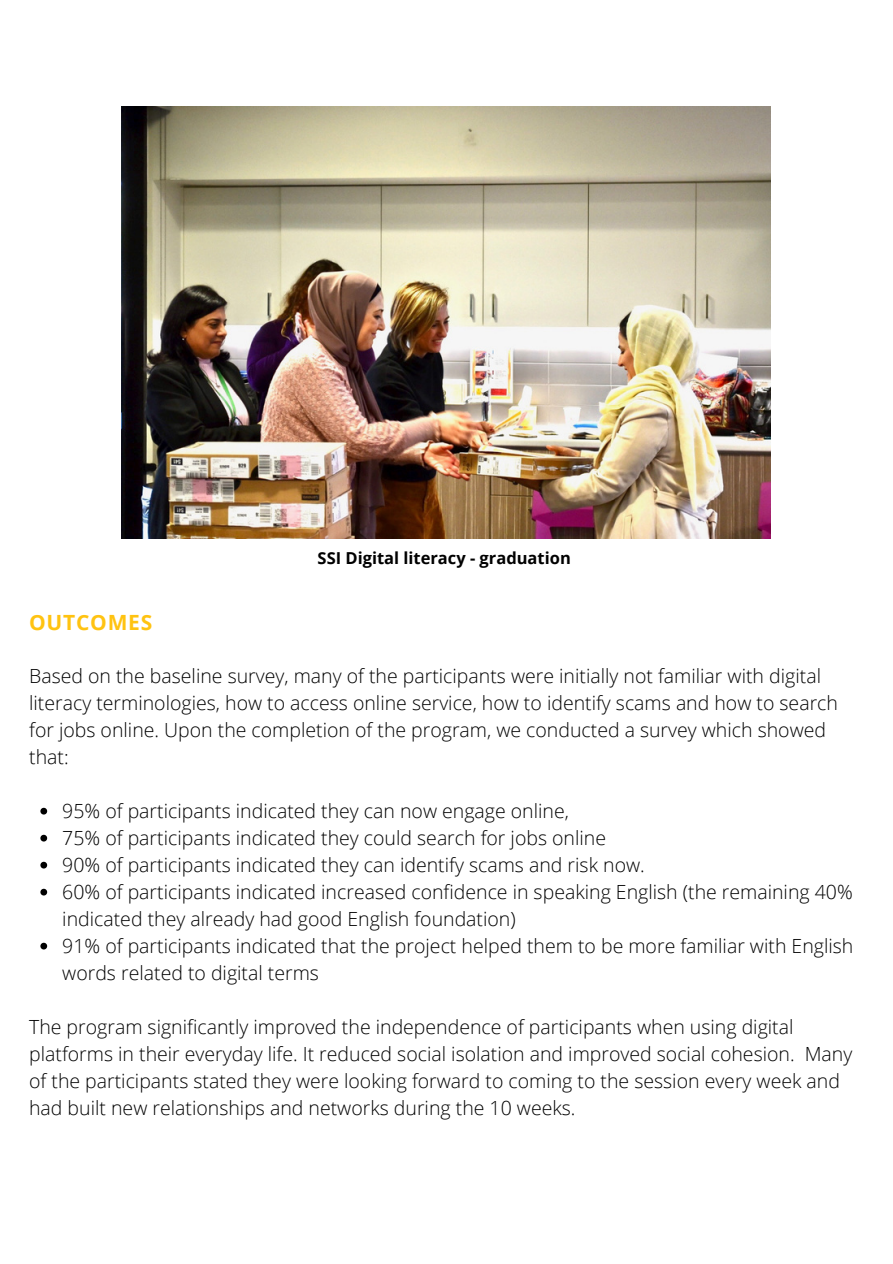
<style>
.page{position:relative;width:893px;height:1264px;background:#fff}
.page>*{position:absolute;margin:0;border:0;box-sizing:border-box;transform-origin:0 0}
.t1{font:700 21px "Open Sans";letter-spacing:.035em;color:#ffc311}
.t2{font:300 19.5px/27px "Open Sans";color:#000}
.t3{font:700 16.5px "Open Sans";color:#000}
</style>
<div class="page">
<img style="left:122px;top:106px;width:648px;height:432px">
<svg style="left:40px;top:807px;width:7px;height:7px"></svg>
<svg style="left:40px;top:834px;width:7px;height:7px"></svg>
<svg style="left:40px;top:861px;width:7px;height:7px"></svg>
<svg style="left:40px;top:888px;width:7px;height:7px"></svg>
<svg style="left:40px;top:942px;width:7px;height:7px"></svg>
<p class="t3" style="left:317px;top:546px;width:255px">SSI Digital literacy - graduation</p>
<p class="t1" style="left:29px;top:607px;width:125px">OUTCOMES</p>
<p class="t2" style="left:29px;top:662px;width:810px">Based on the baseline survey, many of the participants were initially not familiar with digital literacy terminologies, how to access online service, how to identify scams and how to search for jobs online. Upon the completion of the program, we conducted a survey which showed that:</p>
<p class="t2" style="left:62px;top:796px;width:792px">95% of participants indicated they can now engage online,<br>75% of participants indicated they could search for jobs online<br>90% of participants indicated they can identify scams and risk now.<br>60% of participants indicated increased confidence in speaking English (the remaining 40% indicated they already had good English foundation)<br>91% of participants indicated that the project helped them to be more familiar with English words related to digital terms</p>
<p class="t2" style="left:29px;top:1012px;width:824px">The program significantly improved the independence of participants when using digital platforms in their everyday life. It reduced social isolation and improved social cohesion. Many of the participants stated they were looking forward to coming to the session every week and had built new relationships and networks during the 10 weeks.</p>
</div>
